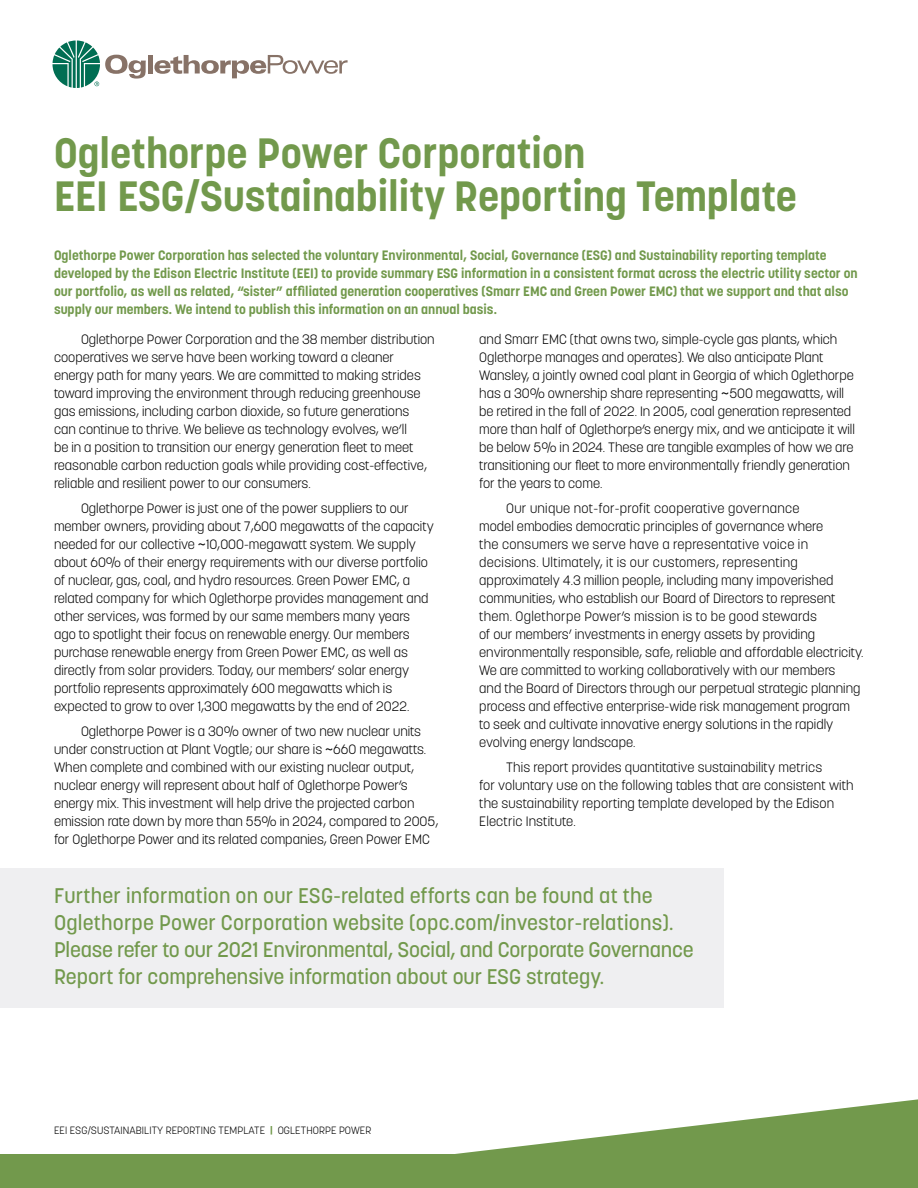
<style>
.page{position:relative;width:918px;height:1188px;background:#fff}
.page>*{position:absolute;margin:0;border:0;box-sizing:border-box;transform-origin:0 0}
.t1{font:700 42px/43.5px "Korolev";color:#72994c}
.Callout{font:500 21px/27px "Korolev";color:#72994c}
.BODY_COPY{font:300 13.5px/18px "Korolev";color:#000}
.BODY_COPY-2{font:700 13.5px/18px "Korolev";color:#72994c}
.t2{font:300 10.5px "Korolev";letter-spacing:.01em;color:#000}
.s1{font-family:"Helvetica Neue";font-weight:400}
.s2{font-weight:700;color:#72994c}
</style>
<div class="page">
<div style="left:0;top:1154px;width:598px;height:34px;background:#72994c"></div>
<svg style="left:455px;top:1099px;width:463px;height:89px;fill:#72994c"></svg>
<div style="left:148px;top:55px;width:5px;height:18px;background:#877267"></div>
<svg style="left:154px;top:55px;width:194px;height:23px"></svg>
<svg style="left:53px;top:41px;width:93px;height:47px"></svg>
<div style="left:0;top:868px;width:724px;height:140px;background:#efeff1"></div>
<p class="t1" style="left:54px;top:131px;width:744px">Oglethorpe Power Corporation<br>EEI ESG/Sustainability Reporting Template</p>
<p class="BODY_COPY-2" style="left:54px;top:246px;width:805px">Oglethorpe Power Corporation has selected the voluntary Environmental, Social, Governance (ESG) and Sustainability reporting template developed by the Edison Electric Institute (EEI) to provide summary ESG information in a consistent format across the electric utility sector on our portfolio, as well as related, “sister” affiliated generation cooperatives (Smarr EMC and Green Power EMC) that we support and that also supply our members. We intend to publish this information on an annual basis.</p>
<p class="BODY_COPY" style="left:54px;top:330px;width:382px;text-indent:27px">Oglethorpe Power Corporation and the 38 member distribution cooperatives we serve have been working toward a cleaner energy path for many years. We are committed to making strides toward improving the environment through reducing greenhouse gas emissions, including carbon dioxide, so future generations<br>can continue to thrive. We believe as technology evolves, we’ll<br>be in a position to transition our energy generation fleet to meet reasonable carbon reduction goals while providing cost-effective, reliable and resilient power to our consumers.</p>
<p class="BODY_COPY" style="left:54px;top:499px;width:381px;text-indent:27px">Oglethorpe Power is just one of the power suppliers to our member owners, providing about 7,600 megawatts of the capacity needed for our collective <span class="s1">~</span>10,000-megawatt system. We supply about 60% of their energy requirements with our diverse portfolio of nuclear, gas, coal, and hydro resources. Green Power EMC, a related company for which Oglethorpe provides management and other services, was formed by our same members many years ago to spotlight their focus on renewable energy. Our members purchase renewable energy from Green Power EMC, as well as directly from solar providers. Today, our members’ solar energy portfolio represents approximately 600 megawatts which is expected to grow to over 1,300 megawatts by the end of 2022.</p>
<p class="BODY_COPY" style="left:54px;top:722px;width:386px;text-indent:27px">Oglethorpe Power is a 30% owner of two new nuclear units under construction at Plant Vogtle; our share is <span class="s1">~</span>660 megawatts.<br>When complete and combined with our existing nuclear output, nuclear energy will represent about half of Oglethorpe Power’s energy mix. This investment will help drive the projected carbon emission rate down by more than 55% in 2024, compared to 2005, for Oglethorpe Power and its related companies, Green Power EMC</p>
<p class="BODY_COPY" style="left:479px;top:330px;width:377px">and Smarr EMC (that owns two, simple-cycle gas plants, which Oglethorpe manages and operates). We also anticipate Plant Wansley, a jointly owned coal plant in Georgia of which Oglethorpe has a 30% ownership share representing <span class="s1">~</span>500 megawatts, will be retired in the fall of 2022. In 2005, coal generation represented more than half of Oglethorpe’s energy mix, and we anticipate it will be below 5% in 2024. These are tangible examples of how we are transitioning our fleet to more environmentally friendly generation for the years to come.</p>
<p class="BODY_COPY" style="left:479px;top:499px;width:386px;text-indent:27px">Our unique not-for-profit cooperative governance<br>model embodies democratic principles of governance where<br>the consumers we serve have a representative voice in decisions. Ultimately, it is our customers, representing approximately 4.3 million people, including many impoverished communities, who establish our Board of Directors to represent them. Oglethorpe Power’s mission is to be good stewards<br>of our members’ investments in energy assets by providing environmentally responsible, safe, reliable and affordable electricity.<br>We are committed to working collaboratively with our members<br>and the Board of Directors through our perpetual strategic planning process and effective enterprise-wide risk management program to seek and cultivate innovative energy solutions in the rapidly evolving energy landscape.</p>
<p class="BODY_COPY" style="left:479px;top:758px;width:376px;text-indent:27px">This report provides quantitative sustainability metrics<br>for voluntary use on the following tables that are consistent with the sustainability reporting template developed by the Edison Electric Institute.</p>
<p class="Callout" style="left:54px;top:882px;width:641px">Further information on our ESG-related efforts can be found at the Oglethorpe Power Corporation website (opc.com/investor-relations).<br>Please refer to our 2021 Environmental, Social, and Corporate Governance Report for comprehensive information about our ESG strategy.</p>
<p class="t2" style="left:54px;top:1123px;width:319px">EEI ESG/SUSTAINABILITY REPORTING TEMPLATE <span class="s2">|</span> OGLETHORPE POWER</p>
</div>
